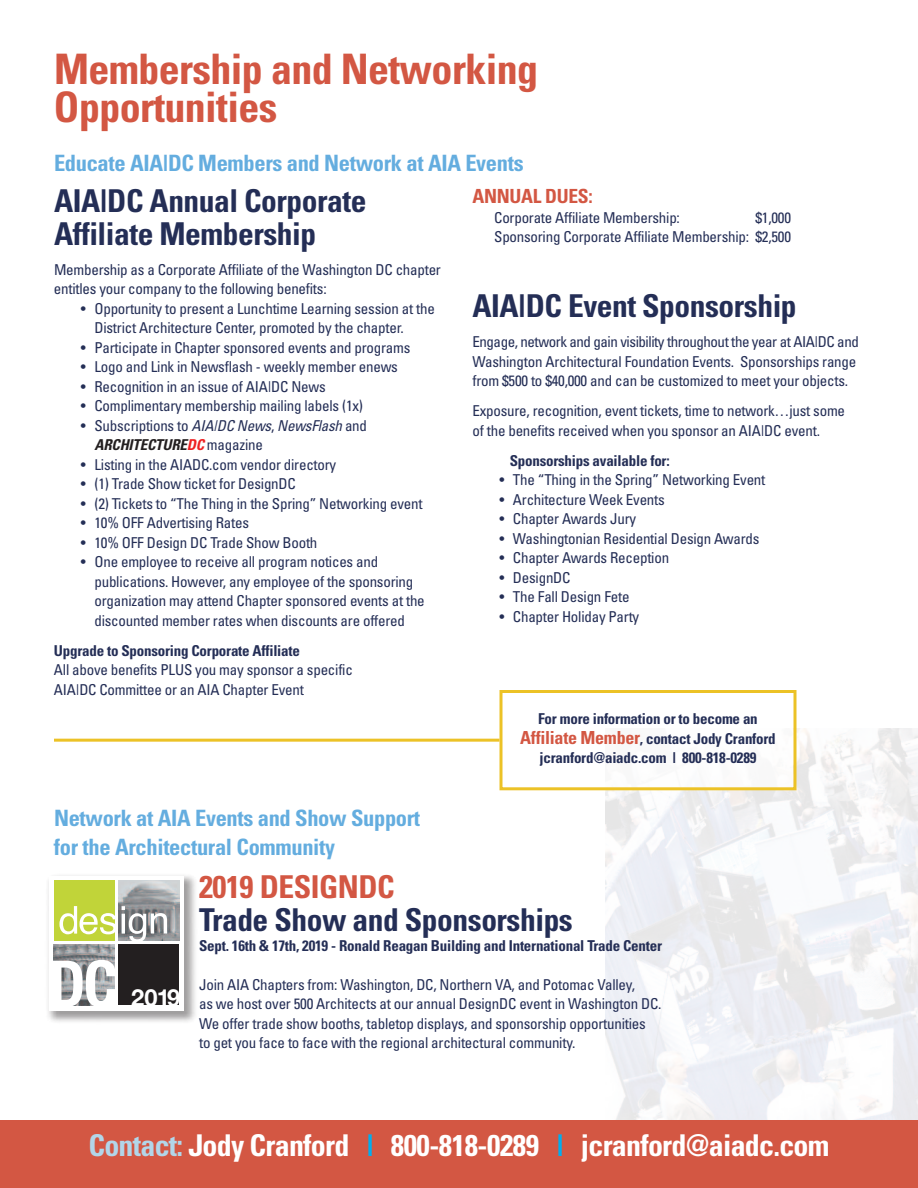
<style>
.page{position:relative;width:918px;height:1188px;background:#fff}
.page>*{position:absolute;margin:0;border:0;box-sizing:border-box;transform-origin:0 0}
.t1{font:700 condensed 42px/37.5px "Univers";letter-spacing:-.015em;color:#d35743}
.t2{font:700 condensed 31.5px/33px "Univers";letter-spacing:-.015em;color:#242e56}
.t3{font:700 condensed 31.5px "Univers";letter-spacing:-.015em;color:#d35743}
.t4{font:700 condensed 30px "Univers";letter-spacing:-.025em;color:#fff}
.t5{font:700 23.7px "Helvetica Neue";color:#fff}
.t6{font:700 condensed 22.5px/28.5px "Univers";letter-spacing:-.015em;color:#64addf}
.t7{font:700 condensed 19.5px "Univers";letter-spacing:-.015em;color:#d35743}
.t8{font:condensed 15px/19.5px "Univers";letter-spacing:-.015em;color:#242e56}
.t9{font:700 condensed 15px/19.5px "Univers";letter-spacing:-.015em;color:#242e56;text-align:center}
.s1{font-style:italic}
.s2{font-weight:700;font-style:italic;color:#231f20}
.s3{font-weight:700;font-style:italic;color:#ee2123}
.s4{font-size:18px;color:#d35743}
.s5{color:#b2d6e9}
.s6{color:#00aeef}
</style>
<div class="page">
<img style="left:605px;top:729px;width:313px;height:391px">
<div style="left:0;top:1120px;width:918px;height:68px;background:#d35743"></div>
<div style="left:502px;top:693px;width:292px;height:94px;background:#fff"></div>
<div style="left:500px;top:690px;width:296px;height:100px;border:3px solid #ecc226"></div>
<hr style="left:54px;top:739px;width:446px;height:3px;background:#ecc226">
<img style="left:48px;top:875px;width:147px;height:147px">
<div style="left:49px;top:876px;width:135px;height:135px;background:#fff"></div>
<svg style="left:53px;top:880px;width:127px;height:125px"></svg>
<img style="left:54px;top:945px;width:60px;height:15px">
<img style="left:119px;top:880px;width:60px;height:61px">
<div style="left:54px;top:880px;width:60px;height:61px;background:#c1d439"></div>
<div style="left:119px;top:945px;width:60px;height:60px;background:#231f20"></div>
<svg style="left:53px;top:960px;width:63px;height:46px"></svg>
<svg style="left:59px;top:906px;width:108px;height:36px"></svg>
<h1 class="t1" style="left:54px;top:54px;width:486px">Membership and Networking<br>Opportunities</h1>
<h3 class="t6" style="left:54px;top:151px;width:471px">Educate AIA|DC Members and Network at AIA Events</h3>
<h2 class="t2" style="left:54px;top:187px;width:314px">AIA|DC Annual Corporate<br>Affiliate Membership</h2>
<p class="t8" style="left:54px;top:261px;width:388px">Membership as a Corporate Affiliate of the Washington DC chapter entitles your company to the following benefits:</p>
<p class="t8" style="left:94px;top:300px;width:342px;text-indent:-14px">• Opportunity to present a Lunchtime Learning session at the<br>District Architecture Center, promoted by the chapter.</p>
<p class="t8" style="left:81px;top:339px;width:331px">• Participate in Chapter sponsored events and programs</p>
<p class="t8" style="left:81px;top:358px;width:318px">• Logo and Link in Newsflash - weekly member enews</p>
<p class="t8" style="left:81px;top:378px;width:246px">• Recognition in an issue of AIA|DC News</p>
<p class="t8" style="left:81px;top:397px;width:284px">• Complimentary membership mailing labels (1x)</p>
<p class="t8" style="left:94px;top:417px;width:274px;text-indent:-14px">• Subscriptions to <span class="s1">AIA|DC News</span>, <span class="s1">NewsFlash</span> and<br><span class="s2">ARCHITECTURE</span><span class="s3">DC</span> magazine</p>
<p class="t8" style="left:81px;top:456px;width:257px">• Listing in the AIADC.com vendor directory</p>
<p class="t8" style="left:81px;top:475px;width:216px">• (1) Trade Show ticket for DesignDC</p>
<p class="t8" style="left:81px;top:495px;width:343px">• (2) Tickets to “The Thing in the Spring” Networking event</p>
<p class="t8" style="left:81px;top:514px;width:170px">• 10% OFF Advertising Rates</p>
<p class="t8" style="left:81px;top:534px;width:238px">• 10% OFF Design DC Trade Show Booth</p>
<p class="t8" style="left:94px;top:553px;width:332px;text-indent:-13px">• One employee to receive all program notices and publications. However, any employee of the sponsoring organization may attend Chapter sponsored events at the discounted member rates when discounts are offered</p>
<p class="t9" style="left:54px;top:642px;width:248px">Upgrade to Sponsoring Corporate Affiliate</p>
<p class="t8" style="left:54px;top:661px;width:300px">All above benefits PLUS you may sponsor a specific<br>AIA|DC Committee or an AIA Chapter Event</p>
<h3 class="t7" style="left:472px;top:189px;width:122px">ANNUAL DUES:</h3>
<p class="t8" style="left:494px;top:209px;width:187px">Corporate Affiliate Membership:</p>
<p class="t8" style="left:494px;top:209px;width:298px;text-align:right">$1,000<br>Sponsoring Corporate Affiliate Membership: $2,500</p>
<h2 class="t2" style="left:472px;top:292px;width:326px">AIA|DC Event Sponsorship</h2>
<p class="t8" style="left:472px;top:333px;width:388px">Engage, network and gain visibility throughout the year at AIA|DC and<br>Washington Architectural Foundation Events. Sponsorships range from $500 to $40,000 and can be customized to meet your objects.</p>
<p class="t8" style="left:472px;top:402px;width:374px">Exposure, recognition, event tickets, time to network…just some of the benefits received when you sponsor an AIA|DC event.</p>
<p class="t9" style="left:510px;top:452px;width:161px">Sponsorships available for:</p>
<p class="t8" style="left:499px;top:471px;width:267px">• The “Thing in the Spring” Networking Event</p>
<p class="t8" style="left:499px;top:491px;width:167px">• Architecture Week Events</p>
<p class="t8" style="left:499px;top:510px;width:138px">• Chapter Awards Jury</p>
<p class="t8" style="left:499px;top:530px;width:262px">• Washingtonian Residential Design Awards</p>
<p class="t8" style="left:499px;top:549px;width:171px">• Chapter Awards Reception</p>
<p class="t8" style="left:499px;top:569px;width:73px">• DesignDC</p>
<p class="t8" style="left:499px;top:588px;width:132px">• The Fall Design Fete</p>
<p class="t8" style="left:499px;top:608px;width:141px">• Chapter Holiday Party</p>
<p class="t9" style="left:520px;top:711px;width:257px">For more information or to become an<br><span class="s4">Affiliate Member</span>, contact Jody Cranford jcranford@aiadc.com | 800-818-0289</p>
<h3 class="t6" style="left:54px;top:806px;width:368px">Network at AIA Events and Show Support for the Architectural Community</h3>
<h2 class="t3" style="left:199px;top:875px;width:197px">2019 DESIGNDC</h2>
<h2 class="t2" style="left:199px;top:906px;width:375px">Trade Show and Sponsorships</h2>
<p class="t9" style="left:199px;top:937px;width:464px">Sept. 16th &amp; 17th, 2019 - Ronald Reagan Building and International Trade Center</p>
<p class="t8" style="left:199px;top:976px;width:464px">Join AIA Chapters from: Washington, DC, Northern VA, and Potomac Valley,<br>as we host over 500 Architects at our annual DesignDC event in Washington DC.<br>We offer trade show booths, tabletop displays, and sponsorship opportunities<br>to get you face to face with the regional architectural community.</p>
<h3 class="t5" style="left:131px;top:989px;width:51px">2019</h3>
<h3 class="t4" style="left:88px;top:1134px;width:743px"><span class="s5">Contact:</span> Jody Cranford <span class="s6">|</span> 800-818-0289 <span class="s6">|</span> jcranford@aiadc.com</h3>
</div>
